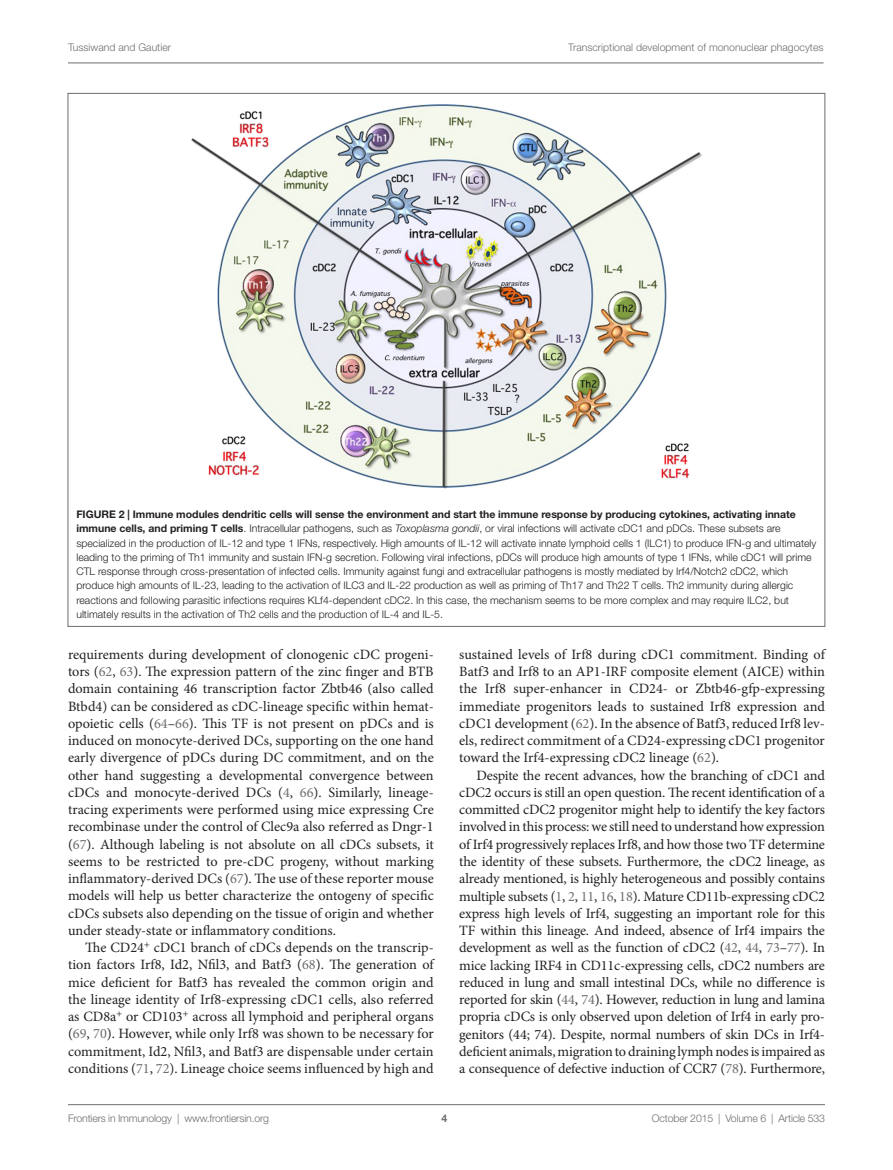
<style>
.page{position:relative;width:893px;height:1170px;background:#fff}
.page>*{position:absolute;margin:0;border:0;box-sizing:border-box;transform-origin:0 0}
.t1{font:14.25px/17.2px "Minion Pro";letter-spacing:-.005em;color:#231f20;text-align:justify}
.t2{font:300 10.5px/14.2px "Helvetica Neue LT Std";color:#231f20}
.t3{font:300 10.5px "Helvetica Neue LT Std";color:#6c6d70}
.t4{font:700 10.5px "Helvetica Neue LT Std";color:#6c6d70}
.s1{font-weight:700}
.s2{font-style:italic}
.s3{color:#6c6d70}
</style>
<div class="page">
<img style="left:191px;top:105px;width:511px;height:383px">
<hr style="left:68px;top:1104px;width:757px;height:1px;background:#6c6d70">
<hr style="left:68px;top:63px;width:756px;height:1px;background:#6c6d70">
<p class="t3" style="left:68px;top:41px;width:105px">Tussiwand and Gautier</p>
<p class="t3" style="left:568px;top:41px;width:257px">Transcriptional development of mononuclear phagocytes</p>
<p class="t2" style="left:76px;top:507px;width:741px"><span class="s1">FIGURE 2 | Immune modules dendritic cells will sense the environment and start the immune response by producing cytokines, activating innate immune cells, and priming T cells</span>. Intracellular pathogens, such as <span class="s2">Toxoplasma gondii</span>, or viral infections will activate cDC1 and pDCs. These subsets are specialized in the production of IL-12 and type 1 IFNs, respectively. High amounts of IL-12 will activate innate lymphoid cells 1 (ILC1) to produce IFN-g and ultimately leading to the priming of Th1 immunity and sustain IFN-g secretion. Following viral infections, pDCs will produce high amounts of type 1 IFNs, while cDC1 will prime CTL response through cross-presentation of infected cells. Immunity against fungi and extracellular pathogens is mostly mediated by Irf4/Notch2 cDC2, which produce high amounts of IL-23, leading to the activation of ILC3 and IL-22 production as well as priming of Th17 and Th22 T cells. Th2 immunity during allergic reactions and following parasitic infections requires KLf4-dependent cDC2. In this case, the mechanism seems to be more complex and may require ILC2, but ultimately results in the activation of Th2 cells and the production of IL-4 and IL-5.</p>
<p class="t1" style="left:68px;top:645px;width:367px">requirements during development of clonogenic cDC progeni&shy;tors (<span class="s3">62</span>, <span class="s3">63</span>). The expression pattern of the zinc finger and BTB domain containing 46 transcription factor Zbtb46 (also called Btbd4) can be considered as cDC-lineage specific within hemat&shy;opoietic cells (<span class="s3">64</span>–<span class="s3">66</span>). This TF is not present on pDCs and is induced on monocyte-derived DCs, supporting on the one hand early divergence of pDCs during DC commitment, and on the other hand suggesting a developmental convergence between cDCs and monocyte-derived DCs (<span class="s3">4</span>, <span class="s3">66</span>). Similarly, lineage&shy;tracing experiments were performed using mice expressing Cre recombinase under the control of Clec9a also referred as Dngr-1 (<span class="s3">67</span>). Although labeling is not absolute on all cDCs subsets, it seems to be restricted to pre-cDC progeny, without marking inflammatory-derived DCs (<span class="s3">67</span>). The use of these reporter mouse models will help us better characterize the ontogeny of specific cDCs subsets also depending on the tissue of origin and whether under steady-state or inflammatory conditions.</p>
<p class="t1" style="left:68px;top:939px;width:367px;text-indent:17px">The CD24<sup>+</sup> cDC1 branch of cDCs depends on the transcrip&shy;tion factors Irf8, Id2, Nfil3, and Batf3 (<span class="s3">68</span>). The generation of mice deficient for Batf3 has revealed the common origin and the lineage identity of Irf8-expressing cDC1 cells, also referred as CD8a<sup>+</sup> or CD103<sup>+</sup> across all lymphoid and peripheral organs (<span class="s3">69</span>, <span class="s3">70</span>). However, while only Irf8 was shown to be necessary for commitment, Id2, Nfil3, and Batf3 are dispensable under certain conditions (<span class="s3">71</span>, <span class="s3">72</span>). Lineage choice seems influenced by high and</p>
<p class="t1" style="left:459px;top:645px;width:367px">sustained levels of Irf8 during cDC1 commitment. Binding of Batf3 and Irf8 to an AP1-IRF composite element (AICE) within the Irf8 super-enhancer in CD24- or Zbtb46-gfp-expressing immediate progenitors leads to sustained Irf8 expression and cDC1 development (<span class="s3">62</span>). In the absence of Batf3, reduced Irf8 lev&shy;els, redirect commitment of a CD24-expressing cDC1 progenitor toward the Irf4-expressing cDC2 lineage (<span class="s3">62</span>).</p>
<p class="t1" style="left:459px;top:766px;width:367px;text-indent:17px">Despite the recent advances, how the branching of cDC1 and cDC2 occurs is still an open question. The recent identification of a committed cDC2 progenitor might help to identify the key factors involved in this process: we still need to understand how expression of Irf4 progressively replaces Irf8, and how those two TF determine the identity of these subsets. Furthermore, the cDC2 lineage, as already mentioned, is highly heterogeneous and possibly contains multiple subsets (<span class="s3">1</span>, <span class="s3">2</span>, <span class="s3">11</span>, <span class="s3">16</span>, <span class="s3">18</span>). Mature CD11b-expressing cDC2 express high levels of Irf4, suggesting an important role for this TF within this lineage. And indeed, absence of Irf4 impairs the development as well as the function of cDC2 (<span class="s3">42</span>, <span class="s3">44</span>, <span class="s3">73</span>–<span class="s3">77</span>). In mice lacking IRF4 in CD11c-expressing cells, cDC2 numbers are reduced in lung and small intestinal DCs, while no difference is reported for skin (<span class="s3">44</span>, <span class="s3">74</span>). However, reduction in lung and lamina propria cDCs is only observed upon deletion of Irf4 in early pro&shy;genitors (44; 74). Despite, normal numbers of skin DCs in Irf4- deficient animals, migration to draining lymph nodes is impaired as a consequence of defective induction of CCR7 (<span class="s3">78</span>). Furthermore,</p>
<p class="t3" style="left:68px;top:1111px;width:203px">Frontiers in Immunology | www.frontiersin.org</p>
<p class="t4" style="left:441px;top:1111px;width:7px">4</p>
<p class="t3" style="left:652px;top:1111px;width:174px">October 2015 | Volume 6 | Article 533</p>
</div>
